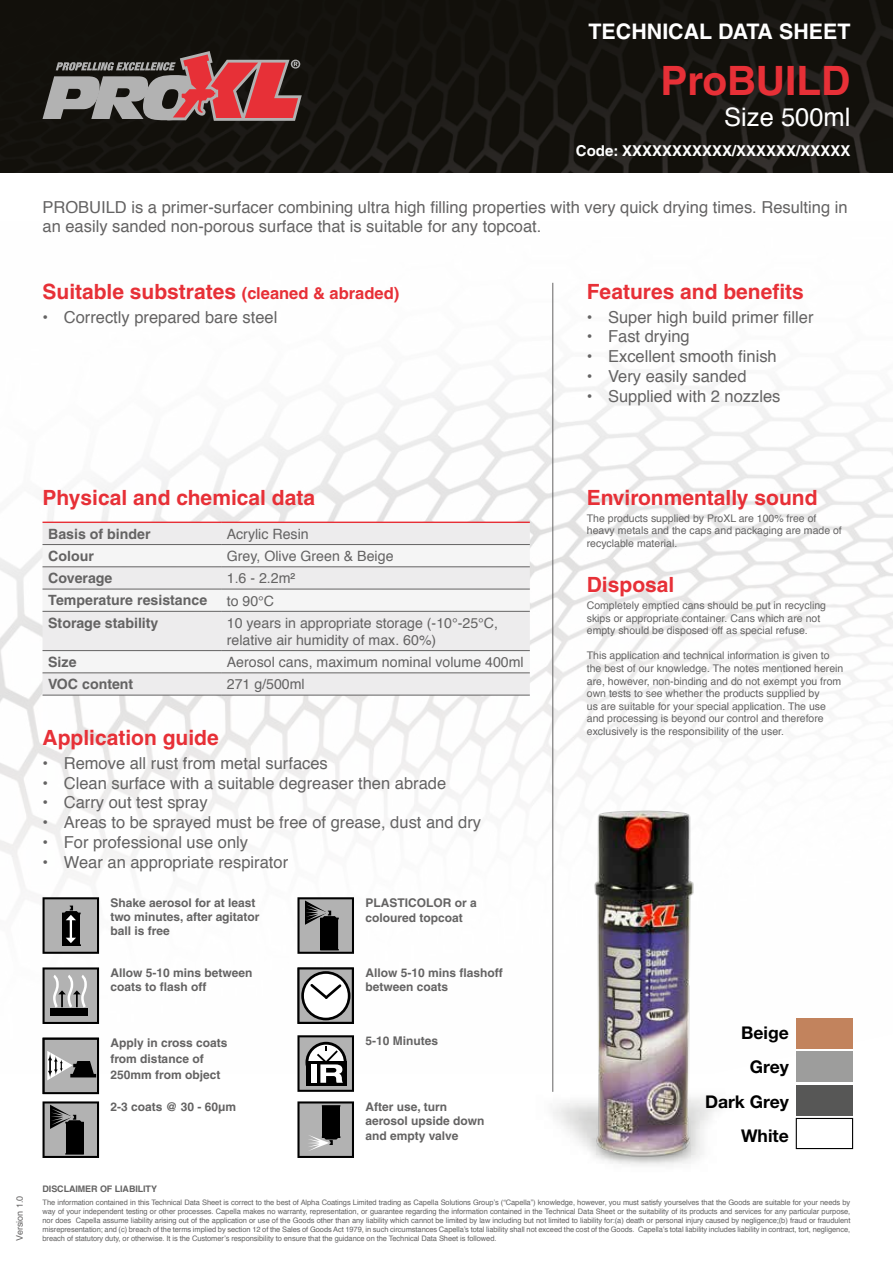
<style>
.page{position:relative;width:893px;height:1263px;background:#fff}
.page>*{position:absolute;margin:0;border:0;box-sizing:border-box;transform-origin:0 0}
.t1{font:700 40.5px "Helvetica";color:#e73037}
.t2{font:25.5px "Helvetica";color:#fff}
.t3{font:700 21.45px "Helvetica";color:#fff}
.t4{font:700 21px "Helvetica";color:#e73037}
.t5{font:700 17.55px/34px "Helvetica Neue";color:#000;text-align:right}
.t6{font:16.5px/19.8px "Helvetica";color:#646363}
.t7{font:700 15px "Helvetica";color:#fff}
.t8{font:14.1px/17px "Helvetica";color:#646363}
.t9{font:700 14.1px "Helvetica";color:#646363}
.t10{font:700 12px/14.4px "Helvetica";color:#646363}
.t11{font:10.5px/12.6px "Helvetica";color:#646363}
.t12{font:700 9px "Helvetica";letter-spacing:-.01em;color:#646363}
.t13{font:9px "Helvetica";color:#646363}
.t14{font:7.5px/9px "Helvetica";letter-spacing:-.01em;color:#646363;text-align:justify}
.s1{font-size:16.5px}
</style>
<div class="page">
<img style="left:0;top:282px;width:893px;height:792px">
<img style="left:0;top:0;width:893px;height:172px">
<svg style="left:43px;top:51px;width:259px;height:70px;background:#825656"></svg>
<div style="left:43px;top:523px;width:487px;height:172px;background:#edeced"></div>
<svg style="left:43px;top:545px;width:487px;height:128px;fill:#edeced"></svg>
<hr style="left:43px;top:522px;width:178px;height:1px;background:#e73037">
<hr style="left:221px;top:522px;width:309px;height:1px;background:#e73037">
<hr style="left:43px;top:544px;width:178px;height:1px;background:#646363">
<hr style="left:221px;top:544px;width:309px;height:1px;background:#646363">
<hr style="left:43px;top:566px;width:178px;height:1px;background:#646363">
<hr style="left:221px;top:566px;width:309px;height:1px;background:#646363">
<hr style="left:43px;top:589px;width:178px;height:1px;background:#646363">
<hr style="left:221px;top:589px;width:309px;height:1px;background:#646363">
<hr style="left:43px;top:611px;width:178px;height:1px;background:#646363">
<hr style="left:221px;top:611px;width:309px;height:1px;background:#646363">
<hr style="left:43px;top:650px;width:178px;height:1px;background:#646363">
<hr style="left:221px;top:650px;width:309px;height:1px;background:#646363">
<hr style="left:43px;top:673px;width:178px;height:1px;background:#646363">
<hr style="left:221px;top:673px;width:309px;height:1px;background:#646363">
<hr style="left:43px;top:695px;width:178px;height:1px;background:#646363">
<hr style="left:221px;top:695px;width:309px;height:1px;background:#646363">
<hr style="left:552px;top:283px;width:1px;height:809px;background:#646363">
<img style="left:468px;top:1053px;width:378px;height:113px">
<img style="left:579px;top:797px;width:132px;height:368px">
<svg style="left:43px;top:897px;width:56px;height:57px;background:#7f7f7f"></svg>
<svg style="left:43px;top:1037px;width:56px;height:57px;background:#8b8b8b"></svg>
<svg style="left:43px;top:967px;width:56px;height:57px;background:#8c8c8c"></svg>
<svg style="left:297px;top:897px;width:57px;height:57px;background:#6d6d6d"></svg>
<svg style="left:43px;top:1101px;width:56px;height:57px;background:#6d6d6d"></svg>
<svg style="left:297px;top:967px;width:57px;height:57px"></svg>
<svg style="left:297px;top:1101px;width:57px;height:57px;background:#7a7a7a"></svg>
<svg style="left:297px;top:1035px;width:57px;height:57px"></svg>
<div style="left:796px;top:1052px;width:57px;height:30px;background:#9d9d9c"></div>
<div style="left:796px;top:1085px;width:57px;height:30px;background:#575756"></div>
<div style="left:796px;top:1118px;width:57px;height:31px;background:#fff"></div>
<div style="left:796px;top:1118px;width:57px;height:31px;border:1px solid #000"></div>
<div style="left:796px;top:1018px;width:57px;height:30px;background:#c2835d"></div>
<h3 class="t3" style="left:588px;top:19px;width:263px">TECHNICAL DATA SHEET</h3>
<h1 class="t1" style="left:660px;top:56px;width:192px">ProBUILD</h1>
<h2 class="t2" style="left:724px;top:100px;width:128px">Size 500ml</h2>
<h3 class="t7" style="left:576px;top:142px;width:276px">Code: XXXXXXXXXXX/XXXXXX/XXXXX</h3>
<h3 class="t6" style="left:43px;top:198px;width:807px">PROBUILD is a primer-surfacer combining ultra high filling properties with very quick drying times. Resulting in an easily sanded non-porous surface that is suitable for any topcoat.</h3>
<h3 class="t4" style="left:43px;top:278px;width:358px">Suitable substrates <span class="s1">(cleaned &amp; abraded)</span></h3>
<h3 class="t6" style="left:43px;top:308px;width:236px">• Correctly prepared bare steel</h3>
<h3 class="t4" style="left:587px;top:278px;width:219px">Features and benefits</h3>
<h3 class="t6" style="left:587px;top:308px;width:228px">• Super high build primer filler</h3>
<h3 class="t6" style="left:587px;top:328px;width:104px">• Fast drying</h3>
<h3 class="t6" style="left:587px;top:347px;width:191px">• Excellent smooth finish</h3>
<h3 class="t6" style="left:587px;top:367px;width:161px">• Very easily sanded</h3>
<h3 class="t6" style="left:587px;top:387px;width:195px">• Supplied with 2 nozzles</h3>
<p class="t13" style="left:13px;top:1241px;width:47px;rotate:-90deg">Version 1.0</p>
<h3 class="t4" style="left:43px;top:485px;width:274px">Physical and chemical data</h3>
<h3 class="t9" style="left:48px;top:525px;width:104px">Basis of binder</h3>
<h3 class="t8" style="left:227px;top:526px;width:83px">Acrylic Resin</h3>
<h3 class="t9" style="left:48px;top:547px;width:47px">Colour</h3>
<h3 class="t8" style="left:227px;top:549px;width:168px">Grey, Olive Green &amp; Beige</h3>
<h3 class="t9" style="left:48px;top:569px;width:66px">Coverage</h3>
<h3 class="t8" style="left:227px;top:571px;width:70px">1.6 - 2.2m²</h3>
<h3 class="t9" style="left:48px;top:592px;width:161px">Temperature resistance</h3>
<h3 class="t8" style="left:227px;top:593px;width:49px">to 90°C</h3>
<h3 class="t9" style="left:48px;top:614px;width:112px">Storage stability</h3>
<h3 class="t8" style="left:227px;top:615px;width:273px">10 years in appropriate storage (-10°-25°C, relative air humidity of max. 60%)</h3>
<h3 class="t9" style="left:48px;top:653px;width:30px">Size</h3>
<h3 class="t8" style="left:227px;top:655px;width:298px">Aerosol cans, maximum nominal volume 400ml</h3>
<h3 class="t9" style="left:48px;top:676px;width:87px">VOC content</h3>
<h3 class="t8" style="left:227px;top:677px;width:80px">271 g/500ml</h3>
<h3 class="t4" style="left:43px;top:724px;width:178px">Application guide</h3>
<h3 class="t6" style="left:43px;top:754px;width:287px">• Remove all rust from metal surfaces</h3>
<h3 class="t6" style="left:43px;top:774px;width:405px">• Clean surface with a suitable degreaser then abrade</h3>
<h3 class="t6" style="left:43px;top:794px;width:167px">• Carry out test spray</h3>
<h3 class="t6" style="left:43px;top:813px;width:440px">• Areas to be sprayed must be free of grease, dust and dry</h3>
<h3 class="t6" style="left:43px;top:833px;width:207px">• For professional use only</h3>
<h3 class="t6" style="left:43px;top:853px;width:247px">• Wear an appropriate respirator</h3>
<h3 class="t10" style="left:111px;top:895px;width:151px">Shake aerosol for at least two minutes, after agitator ball is free</h3>
<h3 class="t10" style="left:365px;top:894px;width:113px;line-height:15.9px">PLASTICOLOR or a coloured topcoat</h3>
<h3 class="t10" style="left:111px;top:965px;width:143px">Allow 5-10 mins between coats to flash off</h3>
<h3 class="t10" style="left:365px;top:965px;width:139px">Allow 5-10 mins flashoff between coats</h3>
<h3 class="t4" style="left:587px;top:485px;width:232px">Environmentally sound</h3>
<h3 class="t11" style="left:587px;top:512px;width:257px">The products supplied by ProXL are 100% free of heavy metals and the caps and packaging are made of recyclable material.</h3>
<h3 class="t4" style="left:587px;top:572px;width:89px">Disposal</h3>
<h3 class="t11" style="left:587px;top:600px;width:241px">Completely emptied cans should be put in recycling skips or appropriate container. Cans which are not empty should be disposed off as special refuse.</h3>
<p class="t11" style="left:587px;top:650px;width:258px">This application and technical information is given to the best of our knowledge. The notes mentioned herein are, however, non-binding and do not exempt you from own tests to see whether the products supplied by<br>us are suitable for your special application. The use and processing is beyond our control and therefore exclusively is the responsibility of the user.</p>
<h3 class="t10" style="left:111px;top:1034px;width:118px;line-height:15.9px">Apply in cross coats from distance of<br>250mm from object</h3>
<h3 class="t10" style="left:111px;top:1099px;width:127px">2-3 coats @ 30 - 60μm</h3>
<h3 class="t10" style="left:365px;top:1033px;width:74px">5-10 Minutes</h3>
<h3 class="t5" style="left:705px;top:1015px;width:85px">Beige<br>Grey<br>Dark Grey<br>White</h3>
<h3 class="t10" style="left:365px;top:1099px;width:120px">After use, turn aerosol upside down and empty valve</h3>
<p class="t12" style="left:43px;top:1183px;width:116px">DISCLAIMER OF LIABILITY</p>
<p class="t14" style="left:43px;top:1198px;width:809px">The information contained in this Technical Data Sheet is correct to the best of Alpha Coatings Limited trading as Capella Solutions Group’s (“Capella”) knowledge, however, you must satisfy yourselves that the Goods are suitable for your needs by way of your independent testing or other processes. Capella makes no warranty, representation, or guarantee regarding the information contained in the Technical Data Sheet or the suitability of its products and services for any particular purpose, nor does Capella assume liability arising out of the application or use of the Goods other than any liability which cannot be limited by law including but not limited to liability for:(a) death or personal injury caused by negligence;(b) fraud or fraudulent misrepresentation; and (c) breach of the terms implied by section 12 of the Sales of Goods Act 1979, in such circumstances Capella’s total liability shall not exceed the cost of the Goods. Capella’s total liability includes liability in contract, tort, negligence,</p>
<p class="t14" style="left:43px;top:1234px;width:455px">breach of statutory duty, or otherwise. It is the Customer’s responsibility to ensure that the guidance on the Technical Data Sheet is followed.</p>
</div>
